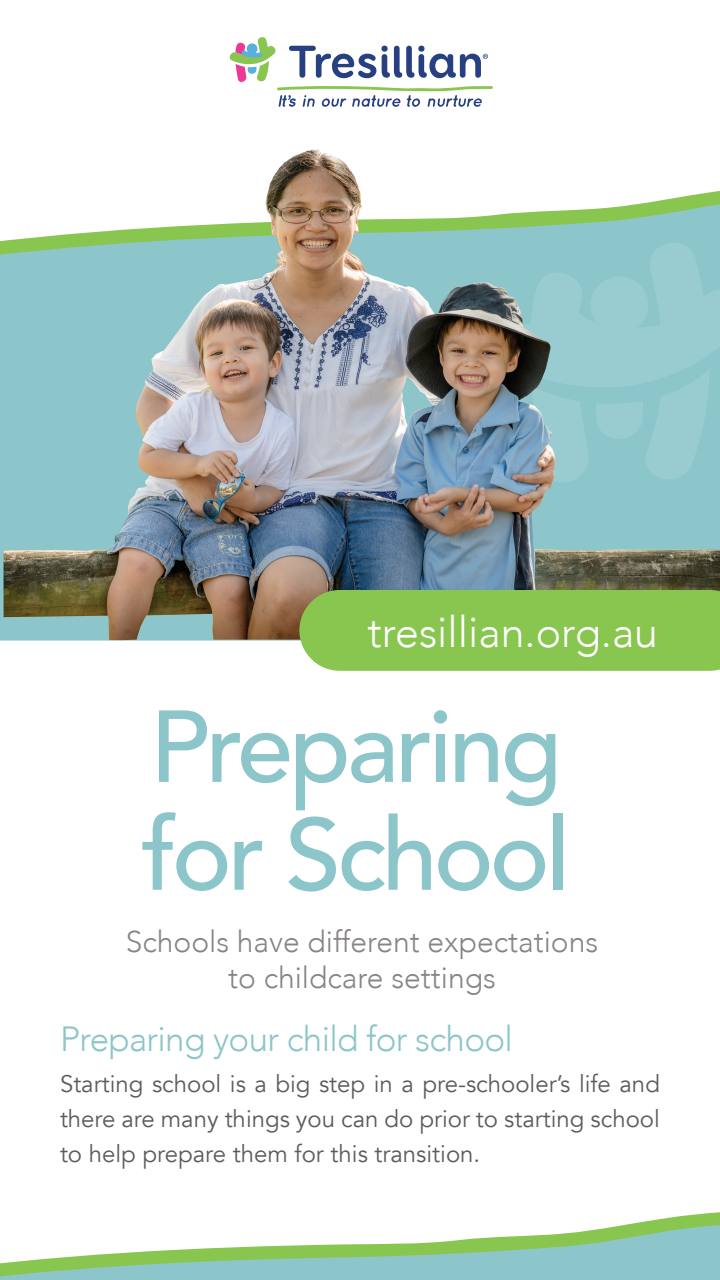
<style>
.page{position:relative;width:720px;height:1280px;background:#fff}
.page>*{position:absolute;margin:0;border:0;box-sizing:border-box;transform-origin:0 0}
.t1{font:500 100.9px "Avenir";letter-spacing:-.04em;color:#8cc6ca}
.t2{font:300 42.9px "Avenir";color:#fff}
._2022_Digital_head{font:300 35px "Avenir";letter-spacing:-.02em;color:#8cc6ca}
._2015_Front_Page_Sub{font:300 30px/36px "Avenir";color:#888485;text-align:center}
._2022_Digital{font:24px/35px "Avenir";color:#5f5b5d;text-align:justify}
</style>
<div class="page">
<svg style="left:0;top:1234px;width:720px;height:30px"></svg>
<svg style="left:0;top:1264px;width:720px;height:16px;background:#8bc6c0"></svg>
<svg style="left:559px;top:1212px;width:161px;height:22px"></svg>
<svg style="left:229px;top:37px;width:264px;height:70px"></svg>
<img style="left:4px;top:150px;width:716px;height:490px">
<div style="left:299px;top:590px;width:421px;height:81px;background:#89c650"></div>
<p class="t2" style="left:367px;top:607px;width:292px">tresillian.org.au</p>
<p class="t1" style="left:150px;top:659px;width:414px">Preparing</p>
<p class="t1" style="left:142px;top:767px;width:429px">for School</p>
<p class="_2015_Front_Page_Sub" style="left:126px;top:924px;width:474px">Schools have different expectations to childcare settings</p>
<p class="_2022_Digital_head" style="left:60px;top:1018px;width:455px">Preparing your child for school</p>
<p class="_2022_Digital" style="left:60px;top:1066px;width:601px">Starting school is a big step in a pre-schooler’s life and there are many things you can do prior to starting school to help prepare them for this transition.</p>
</div>
